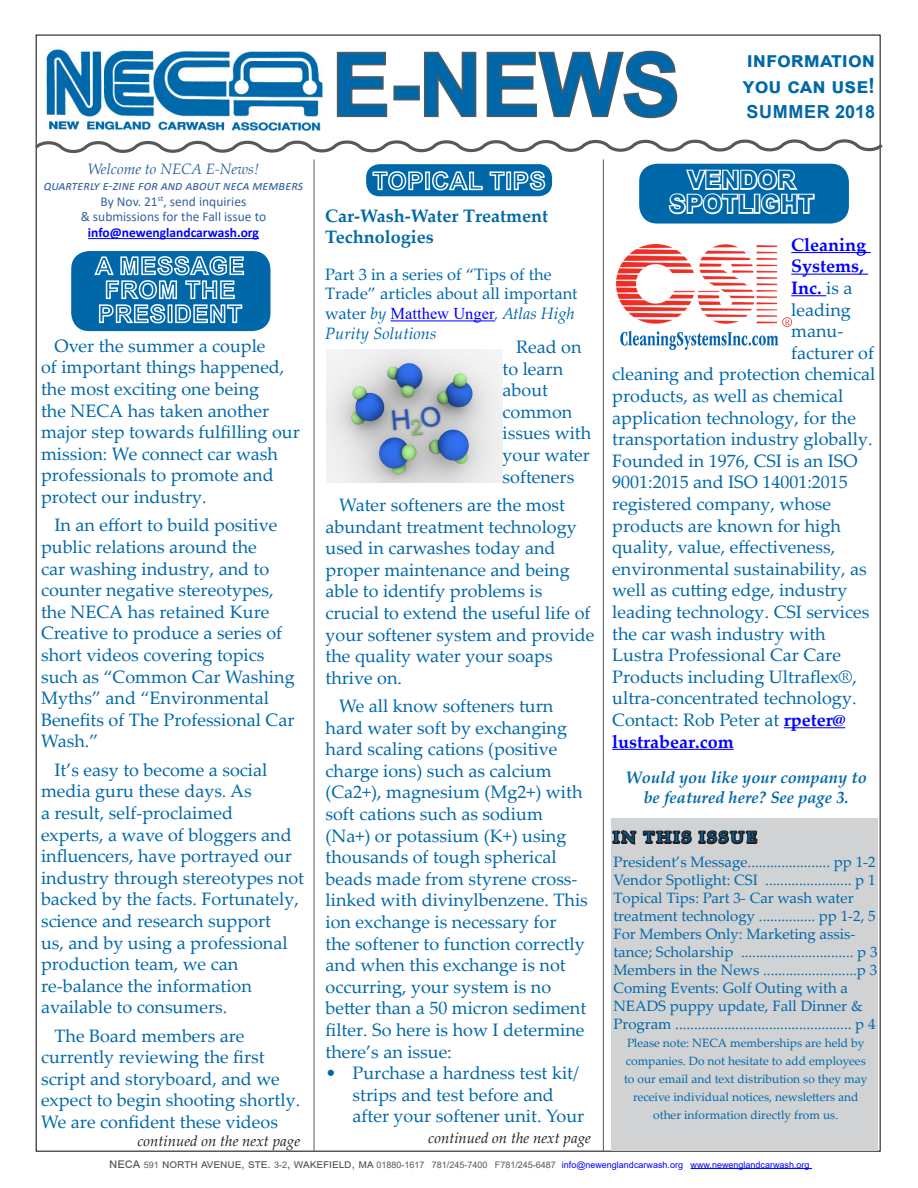
<style>
.page{position:relative;width:918px;height:1188px;background:#fff}
.page>*{position:absolute;margin:0;border:0;box-sizing:border-box;transform-origin:0 0}
.t1{font:700 87px "Arial";color:#0068a9}
.t2{font:700 24px/24px "Arial";letter-spacing:.035em;color:#0068a9;text-align:center}
.t3{font:700 21px/25.2px "Arial";color:#0068a9}
.t4{font:18px/21.6px "Palatino Linotype";color:#0068a9}
.t5{font:700 18px "Palatino Linotype";color:#00f}
.t6{font:700 18px/21.6px "Palatino Linotype";color:#0068a9}
.t7{font:700 18px "Arial";letter-spacing:.035em;color:#0068a9}
.Normal__Web{font:16.5px/19.8px "Palatino Linotype";color:#0068a9}
.t8{font:italic 700 16.5px/19.8px "Palatino Linotype";color:#0068a9;text-align:center}
.t9{font:15px/18px "Palatino Linotype";color:#0068a9}
.t10{font:italic 15px "Palatino Linotype";color:#231f20}
.t11{font:italic 15px "Palatino Linotype";color:#3462a0}
.t12{font:15px "Palatino Linotype";letter-spacing:.18em;color:#0068a9;scale:1.1 1}
.t13{font:13.5px/15.8px "Calibri";color:#3462a0;text-align:center}
.t14{font:italic 13.5px "Calibri";color:#3462a0}
.t15{font:12px/18px "Palatino Linotype";color:#0068a9;text-align:center}
.t16{font:9px "Arial";color:#00f}
.s1{font-weight:700;color:#00f}
.s2{font-style:italic}
.s3{font-family:"Times New Roman";color:#00f}
.s4{font-weight:400;color:#0068a9}
.s5{font-size:13.5px;color:#57585a}
.s6{color:#57585a}
.s7{font-size:12px;color:#57585a}
</style>
<div class="page">
<div style="left:611px;top:819px;width:267px;height:332px;background:#d1d2d4"></div>
<svg style="left:612px;top:830px;width:146px;height:15px"></svg>
<svg style="left:35px;top:135px;width:848px;height:22px"></svg>
<div style="left:71px;top:251px;width:199px;height:80px;background:#0068a9;border-radius:18px"></div>
<svg style="left:93px;top:251px;width:152px;height:73px"></svg>
<hr style="left:691px;top:1168px;width:121px;height:1px;background:#00f">
<svg style="left:336px;top:51px;width:52px;height:67px"></svg>
<div style="left:393px;top:86px;width:27px;height:14px;border:3px solid #57585a"></div>
<svg style="left:424px;top:51px;width:53px;height:67px"></svg>
<svg style="left:486px;top:50px;width:192px;height:69px"></svg>
<img style="left:46px;top:49px;width:277px;height:82px">
<div style="left:366px;top:164px;width:186px;height:32px;background:#0068a9;border-radius:14px"></div>
<svg style="left:372px;top:171px;width:51px;height:20px"></svg>
<div style="left:425px;top:171px;width:5px;height:19px;border:2px solid #fff"></div>
<svg style="left:432px;top:171px;width:51px;height:20px"></svg>
<svg style="left:489px;top:171px;width:16px;height:20px"></svg>
<div style="left:506px;top:171px;width:5px;height:19px;border:2px solid #fff"></div>
<svg style="left:513px;top:171px;width:33px;height:20px"></svg>
<hr style="left:314px;top:159px;width:1px;height:993px;background:#57585a">
<hr style="left:603px;top:159px;width:1px;height:993px;background:#57585a">
<hr style="left:88px;top:238px;width:171px;height:1px;background:#00f">
<div style="left:639px;top:164px;width:210px;height:60px;background:#0068a9;border-radius:18px"></div>
<svg style="left:668px;top:169px;width:147px;height:46px"></svg>
<hr style="left:391px;top:321px;width:104px;height:1px;background:#00f">
<img style="left:326px;top:350px;width:177px;height:132px">
<img style="left:616px;top:245px;width:175px;height:105px">
<hr style="left:791px;top:252px;width:80px;height:1px;background:#00f">
<hr style="left:791px;top:274px;width:77px;height:1px;background:#00f">
<hr style="left:791px;top:295px;width:35px;height:1px;background:#00f">
<hr style="left:784px;top:727px;width:61px;height:1px;background:#00f">
<hr style="left:612px;top:749px;width:122px;height:1px;background:#00f">
<p class="t11" style="left:88px;top:158px;width:173px">Welcome to NECA E-News!</p>
<p class="t14" style="left:44px;top:176px;width:261px">quarterly e-zine for and about neca members</p>
<p class="t13" style="left:81px;top:193px;width:187px">By Nov. 21<sup>st</sup>, send inquiries<br>&amp; submissions for the Fall issue to <span class="s1">info@newenglandcarwash.org</span></p>
<p class="t4" style="left:41px;top:334px;width:260px;text-indent:14px">Over the summer a couple<br>of important things happened, the most exciting one being<br>the NECA has taken another major step towards fulfilling our mission: We connect car wash professionals to promote and protect our industry.</p>
<p class="t4" style="left:41px;top:514px;width:255px;text-indent:14px">In an effort to build positive public relations around the<br>car washing industry, and to counter negative stereotypes, the NECA has retained Kure<br>Creative to produce a series of short videos covering topics such as “Common Car Washing<br>Myths” and “Environmental<br>Benefits of The Professional Car<br>Wash.”</p>
<p class="t4" style="left:41px;top:758px;width:265px;text-indent:14px">It’s easy to become a social media guru these days. As<br>a result, self-proclaimed<br>experts, a wave of bloggers and influencers, have portrayed our industry through stereotypes not backed by the facts. Fortunately, science and research support<br>us, and by using a professional production team, we can re-balance the information available to consumers.</p>
<p class="t4" style="left:41px;top:1024px;width:261px;text-indent:14px">The Board members are currently reviewing the first script and storyboard, and we expect to begin shooting shortly.<br>We are confident these videos</p>
<p class="t10" style="left:137px;top:1131px;width:164px">continued on the next page</p>
<p class="t1" style="left:332px;top:24px;width:349px">E-NEWS</p>
<p class="t3" style="left:743px;top:48px;width:134px">information you can use!</p>
<p class="t7" style="left:747px;top:99px;width:130px">SUMMER 2018</p>
<p class="t6" style="left:325px;top:204px;width:224px">Car-Wash-Water Treatment<br>Technologies</p>
<p class="Normal__Web" style="left:325px;top:263px;width:254px">Part 3 in a series of “Tips of the<br>Trade” articles about all important water <span class="s2">by</span> <span class="s3">Matthew Unger</span><span class="s2">, Atlas High<br>Purity Solutions</span></p>
<p class="t4" style="left:503px;top:335px;width:90px;text-indent:14px">Read on to learn about common issues with your water softeners</p>
<p class="t4" style="left:326px;top:493px;width:270px;text-indent:14px">Water softeners are the most abundant treatment technology used in carwashes today and proper maintenance and being able to identify problems is crucial to extend the useful life of your softener system and provide the quality water your soaps thrive on.</p>
<p class="t4" style="left:326px;top:694px;width:264px;text-indent:14px">We all know softeners turn hard water soft by exchanging hard scaling cations (positive charge ions) such as calcium (Ca2+), magnesium (Mg2+) with soft cations such as sodium (Na+) or potassium (K+) using thousands of tough spherical beads made from styrene cross&shy;linked with divinylbenzene. This ion exchange is necessary for<br>the softener to function correctly and when this exchange is not occurring, your system is no better than a 50 micron sediment filter. So here is how I determine there’s an issue:</p>
<p class="t4" style="left:353px;top:1062px;width:233px;text-indent:-27px">• Purchase a hardness test kit/ strips and test before and after your softener unit. Your</p>
<p class="t10" style="left:428px;top:1127px;width:164px">continued on the next page</p>
<p class="t2" style="left:670px;top:168px;width:146px">VENDOR<br>SPOTLIGHT</p>
<p class="t5" style="left:791px;top:232px;width:76px">Cleaning</p>
<p class="t5" style="left:791px;top:253px;width:74px">Systems,</p>
<p class="t5" style="left:791px;top:275px;width:63px">Inc. <span class="s4">is a</span></p>
<p class="t4" style="left:791px;top:298px;width:61px">leading</p>
<p class="t4" style="left:791px;top:320px;width:54px">manu-</p>
<p class="t4" style="left:791px;top:341px;width:84px">facturer of</p>
<p class="t4" style="left:612px;top:363px;width:265px">cleaning and protection chemical</p>
<p class="t4" style="left:612px;top:384px;width:233px">products, as well as chemical</p>
<p class="t4" style="left:612px;top:406px;width:245px">application technology, for the</p>
<p class="t4" style="left:612px;top:428px;width:262px">transportation industry globally.</p>
<p class="t4" style="left:612px;top:449px;width:247px">Founded in 1976, CSI is an ISO</p>
<p class="t4" style="left:612px;top:471px;width:237px">9001:2015 and ISO 14001:2015</p>
<p class="t4" style="left:612px;top:492px;width:220px">registered company, whose</p>
<p class="t4" style="left:612px;top:514px;width:230px">products are known for high</p>
<p class="t4" style="left:612px;top:536px;width:225px">quality, value, effectiveness,</p>
<p class="t4" style="left:612px;top:557px;width:256px">environmental sustainability, as</p>
<p class="t4" style="left:612px;top:579px;width:237px">well as cutting edge, industry</p>
<p class="t4" style="left:612px;top:600px;width:259px">leading technology. CSI services</p>
<p class="t4" style="left:612px;top:622px;width:215px">the car wash industry with</p>
<p class="t4" style="left:612px;top:644px;width:230px">Lustra Professional Car Care</p>
<p class="t4" style="left:612px;top:665px;width:246px">Products including Ultraflex®,</p>
<p class="t4" style="left:612px;top:687px;width:246px">ultra-concentrated technology.</p>
<p class="t4" style="left:612px;top:708px;width:235px">Contact: Rob Peter at <span class="s1">rpeter@</span></p>
<p class="t5" style="left:612px;top:729px;width:123px">lustrabear.com</p>
<p class="t8" style="left:625px;top:767px;width:243px">Would you like your company to be featured here? See page 3.</p>
<p class="t12" style="left:613px;top:827px;width:132px">IN THIS ISSUE</p>
<p class="t9" style="left:613px;top:853px;width:264px">President’s Message...................... pp 1-2</p>
<p class="t9" style="left:613px;top:871px;width:264px">Vendor Spotlight: CSI ....................... p 1</p>
<p class="t9" style="left:613px;top:889px;width:264px">Topical Tips: Part 3- Car wash water treatment technology ............... pp 1-2, 5</p>
<p class="t9" style="left:613px;top:925px;width:266px">For Members Only: Marketing assis&shy;tance; Scholarship .............................. p 3</p>
<p class="t9" style="left:613px;top:961px;width:265px">Members in the News .........................p 3</p>
<p class="t9" style="left:613px;top:979px;width:264px">Coming Events: Golf Outing with a<br>NEADS puppy update, Fall Dinner &amp;<br>Program ............................................... p 4</p>
<p class="t15" style="left:624px;top:1034px;width:245px">Please note: NECA memberships are held by companies. Do not hesitate to add employees to our email and text distribution so they may receive individual notices, newsletters and other information directly from us.</p>
<p class="t16" style="left:109px;top:1158px;width:702px"><span class="s5">neca</span> <span class="s6">591</span> <span class="s7">north avenue, ste.</span> <span class="s6">3-2</span><span class="s7">, wakefield, ma</span> <span class="s6">01880-1617 781/245-7400 F781/245-6487</span> info@newenglandcarwash.org www.newenglandcarwash.org</p>
</div>
